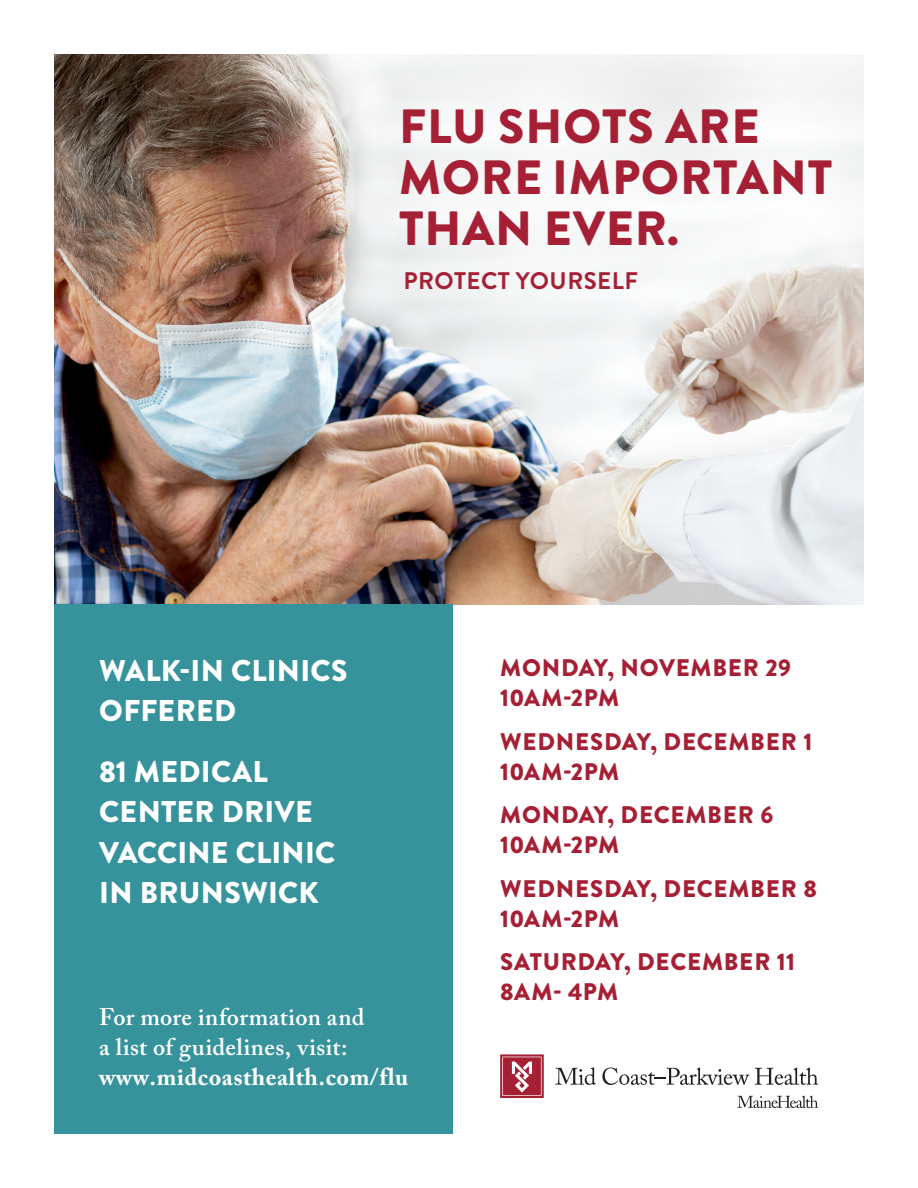
<style>
.page{position:relative;width:918px;height:1188px;background:#fff}
.page>*{position:absolute;margin:0;border:0;box-sizing:border-box;transform-origin:0 0}
.t1{font:900 48px/51px "Brandon Grotesque";letter-spacing:.02em;color:#a62035}
.t2{font:900 30px/40.5px "Brandon Grotesque";letter-spacing:.01em;color:#fff}
.t3{font:900 24px/30px "Brandon Grotesque";letter-spacing:.03em;color:#a62035}
.t4{font:600 24px/30px "Adobe Caslon Pro";letter-spacing:.015em;color:#fff}
.t5{font:700 24px "Brandon Grotesque";letter-spacing:.02em;color:#a62035}
.s1{font-weight:700}
</style>
<div class="page">
<img style="left:54px;top:54px;width:810px;height:551px">
<div style="left:54px;top:605px;width:398px;height:529px;background:#37939b"></div>
<svg style="left:500px;top:1054px;width:44px;height:44px"></svg>
<svg style="left:737px;top:1096px;width:81px;height:12px"></svg>
<svg style="left:502px;top:1057px;width:40px;height:39px"></svg>
<svg style="left:555px;top:1067px;width:41px;height:18px"></svg>
<svg style="left:602px;top:1067px;width:216px;height:18px"></svg>
<p class="t1" style="left:399px;top:101px;width:435px">FLU SHOTS ARE<br>MORE IMPORTANT<br>THAN EVER.</p>
<p class="t5" style="left:403px;top:264px;width:236px">PROTECT YOURSELF</p>
<p class="t2" style="left:99px;top:650px;width:250px">WALK-IN CLINICS<br>OFFERED</p>
<p class="t2" style="left:99px;top:752px;width:238px">81 MEDICAL<br>CENTER DRIVE<br>VACCINE CLINIC<br>IN BRUNSWICK</p>
<p class="t3" style="left:500px;top:653px;width:293px">MONDAY, NOVEMBER 29<br>10AM-2PM</p>
<p class="t3" style="left:500px;top:727px;width:314px">WEDNESDAY, DECEMBER 1<br>10AM-2PM</p>
<p class="t3" style="left:500px;top:800px;width:275px">MONDAY, DECEMBER 6<br>10AM-2PM</p>
<p class="t3" style="left:500px;top:874px;width:318px">WEDNESDAY, DECEMBER 8<br>10AM-2PM</p>
<p class="t3" style="left:500px;top:947px;width:296px">SATURDAY, DECEMBER 11<br>8AM- 4PM</p>
<p class="t4" style="left:99px;top:1001px;width:311px">For more information and<br>a list of guidelines, visit: <span class="s1">www.midcoasthealth.com/flu</span></p>
</div>
